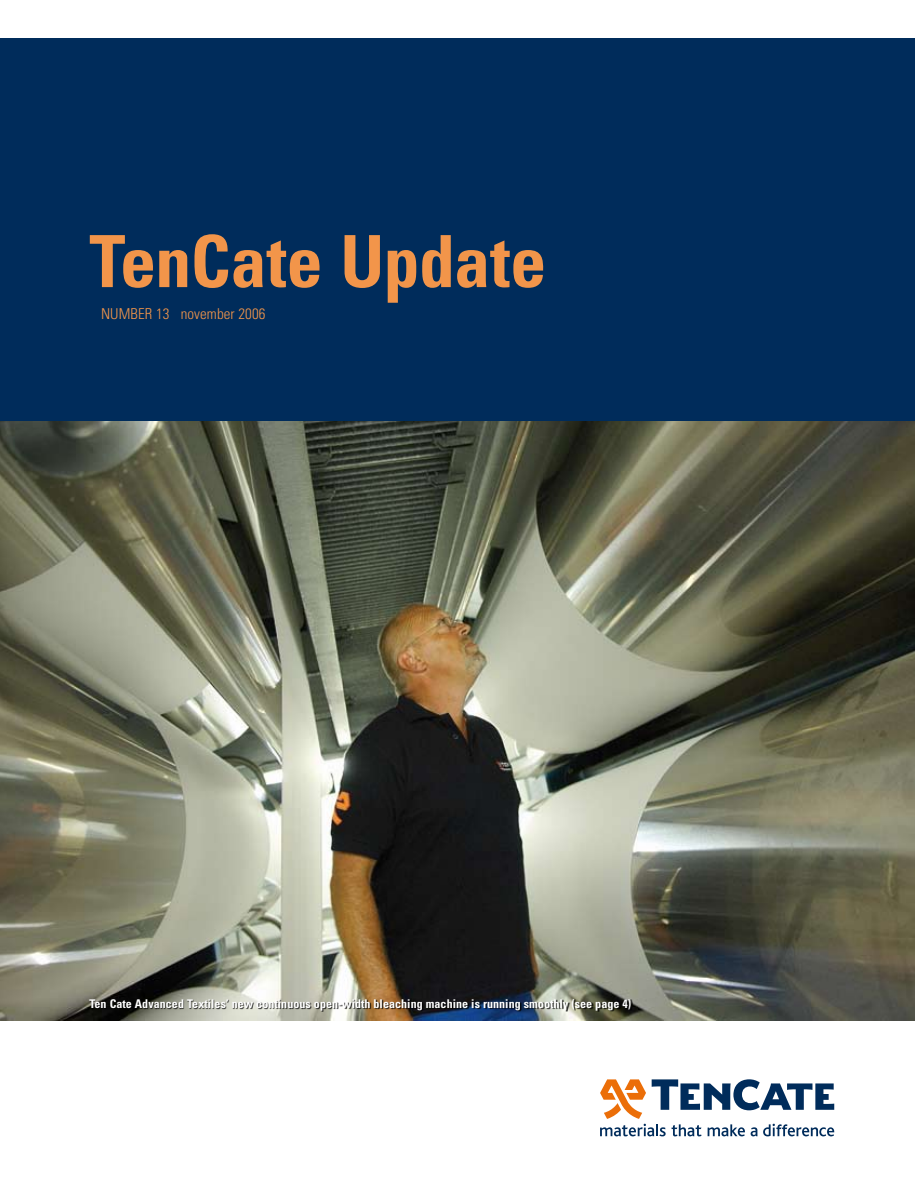
<style>
.page{position:relative;width:915px;height:1191px;background:#fff}
.page>*{position:absolute;margin:0;border:0;box-sizing:border-box;transform-origin:0 0}
.t1{font:700 condensed 72px "Univers LT";letter-spacing:-.01em;color:#f2954a}
.t2{font:300 condensed 15px "Univers LT";letter-spacing:.005em;color:#f2954a}
.t3{font:700 condensed 12px "Univers LT";letter-spacing:.005em;color:#fff}
</style>
<div class="page">
<div style="left:0;top:38px;width:914px;height:383px;background:#002c5b"></div>
<svg style="left:600px;top:1079px;width:233px;height:57px"></svg>
<img style="left:0;top:421px;width:914px;height:599px">
<div style="left:90px;top:999px;width:542px;height:13px;background:#000;opacity:.8"></div>
<h1 class="t1" style="left:89px;top:217px;width:458px">TenCate Update</h1>
<p class="t2" style="left:101px;top:305px;width:166px">NUMBER 13 november 2006</p>
<p class="t3" style="left:89px;top:996px;width:543px">Ten Cate Advanced Textiles’ new continuous open-width bleaching machine is running smoothly (see page 4)</p>
</div>
